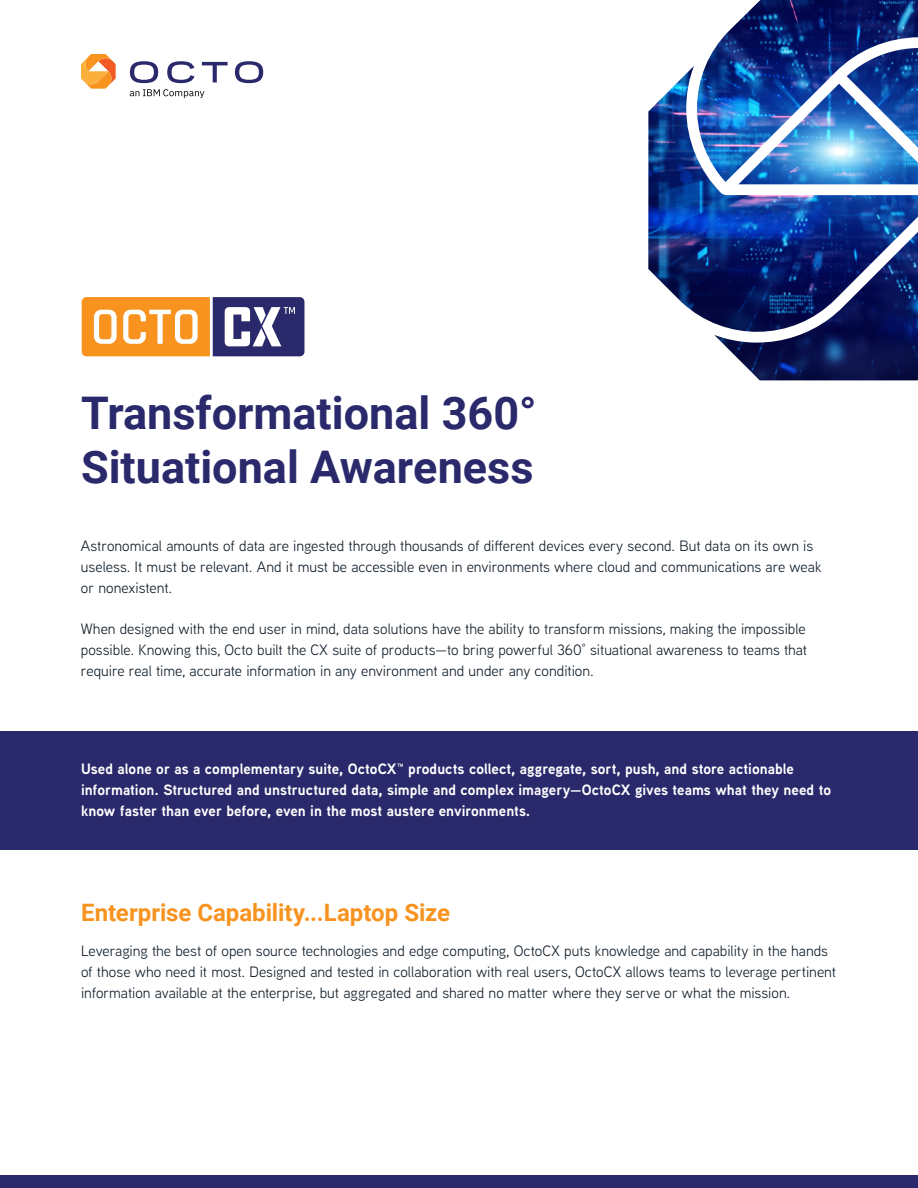
<style>
.page{position:relative;width:918px;height:1188px;background:#fff}
.page>*{position:absolute;margin:0;border:0;box-sizing:border-box;transform-origin:0 0}
.t1{font:700 45px/54px "Roboto";color:#2a296b}
.Header_2{font:700 24px "Roboto";color:#f7931e}
.Body{font:15px/21px "Aaux Next";color:#0d1a26}
.Body-2{font:700 15px/21px "Aaux Next";color:#fff}
</style>
<div class="page">
<div style="left:0;top:1175px;width:918px;height:13px;background:#2a296b"></div>
<div style="left:0;top:731px;width:918px;height:118px;background:#2a296b"></div>
<svg style="left:82px;top:297px;width:222px;height:59px"></svg>
<img style="left:648px;top:0;width:270px;height:343px">
<svg style="left:130px;top:89px;width:74px;height:9px"></svg>
<svg style="left:130px;top:61px;width:28px;height:22px"></svg>
<svg style="left:167px;top:61px;width:27px;height:22px"></svg>
<svg style="left:202px;top:62px;width:26px;height:20px"></svg>
<svg style="left:235px;top:61px;width:28px;height:22px"></svg>
<svg style="left:81px;top:54px;width:35px;height:35px"></svg>
<p class="t1" style="left:81px;top:384px;width:457px">Transformational 360°<br>Situational Awareness</p>
<p class="Body" style="left:81px;top:535px;width:742px">Astronomical amounts of data are ingested through thousands of different devices every second. But data on its own is useless. It must be relevant. And it must be accessible even in environments where cloud and communications are weak or nonexistent.</p>
<p class="Body" style="left:81px;top:618px;width:728px;text-align:justify">When designed with the end user in mind, data solutions have the ability to transform missions, making the impossible possible. Knowing this, Octo built the CX suite of products—to bring powerful 360° situational awareness to teams that require real time, accurate information in any environment and under any condition.</p>
<p class="Body-2" style="left:81px;top:758px;width:752px">Used alone or as a complementary suite, OctoCX™ products collect, aggregate, sort, push, and store actionable information. Structured and unstructured data, simple and complex imagery—OctoCX gives teams what they need to know faster than ever before, even in the most austere environments.</p>
<p class="Header_2" style="left:81px;top:896px;width:371px">Enterprise Capability...Laptop Size</p>
<p class="Body" style="left:81px;top:939px;width:757px">Leveraging the best of open source technologies and edge computing, OctoCX puts knowledge and capability in the hands of those who need it most. Designed and tested in collaboration with real users, OctoCX allows teams to leverage pertinent information available at the enterprise, but aggregated and shared no matter where they serve or what the mission.</p>
</div>
